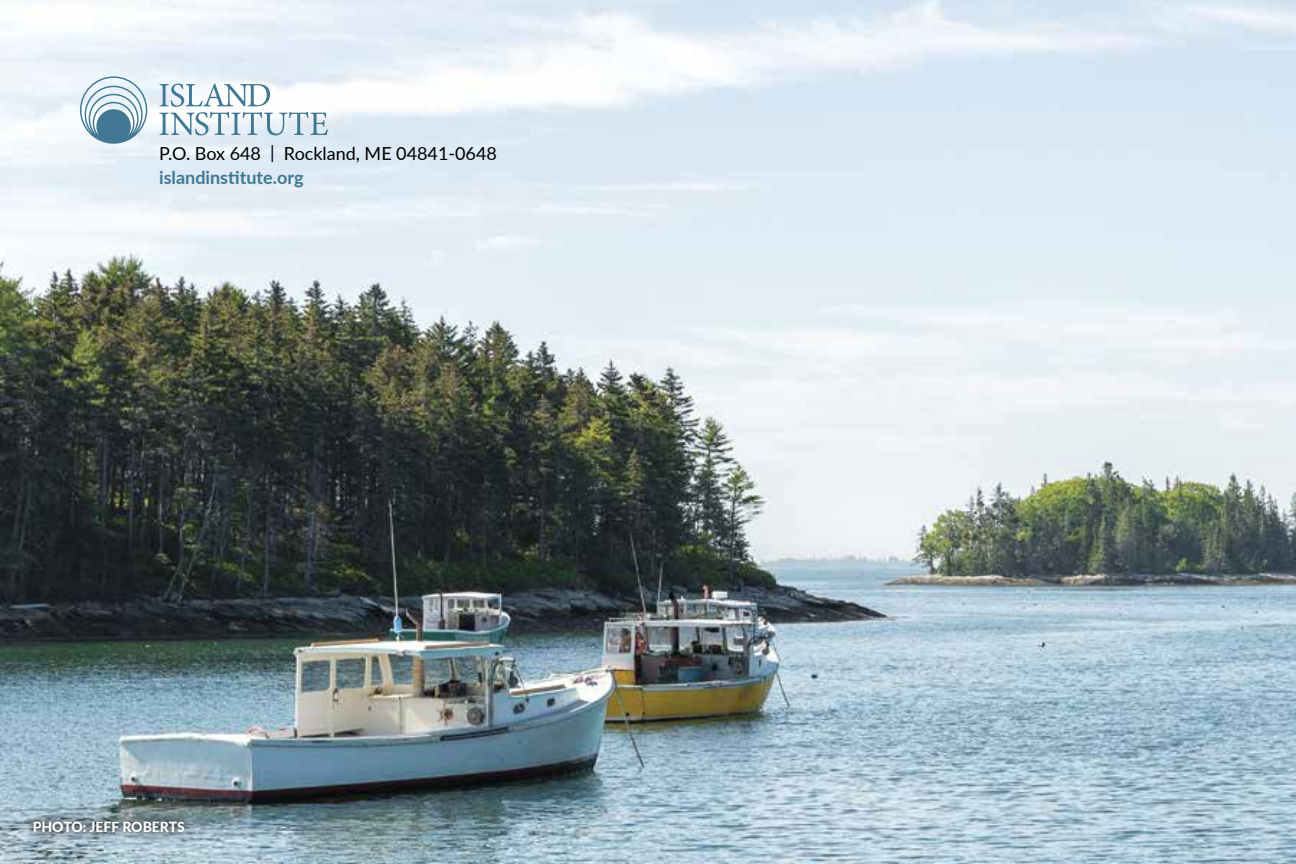
<style>
.page{position:relative;width:1296px;height:864px;background:#fff}
.page>*{position:absolute;margin:0;border:0;box-sizing:border-box;transform-origin:0 0}
.t1{font:18px "Lato";color:#000}
.t2{font:700 18px "Lato";color:#417893}
.t3{font:800 14px "Lato";color:#fff}
</style>
<div class="page">
<img style="left:0;top:0;width:1296px;height:864px">
<svg style="left:160px;top:84px;width:168px;height:51px"></svg>
<svg style="left:80px;top:76px;width:67px;height:68px"></svg>
<div style="left:23px;top:811px;width:171px;height:31px;background:#000;opacity:.75"></div>
<p class="t1" style="left:159px;top:140px;width:339px">P.O. Box 648 | Rockland, ME 04841-0648</p>
<p class="t2" style="left:159px;top:164px;width:146px">islandinstitute.org</p>
<p class="t3" style="left:33px;top:816px;width:154px">PHOTO: JEFF ROBERTS</p>
</div>
